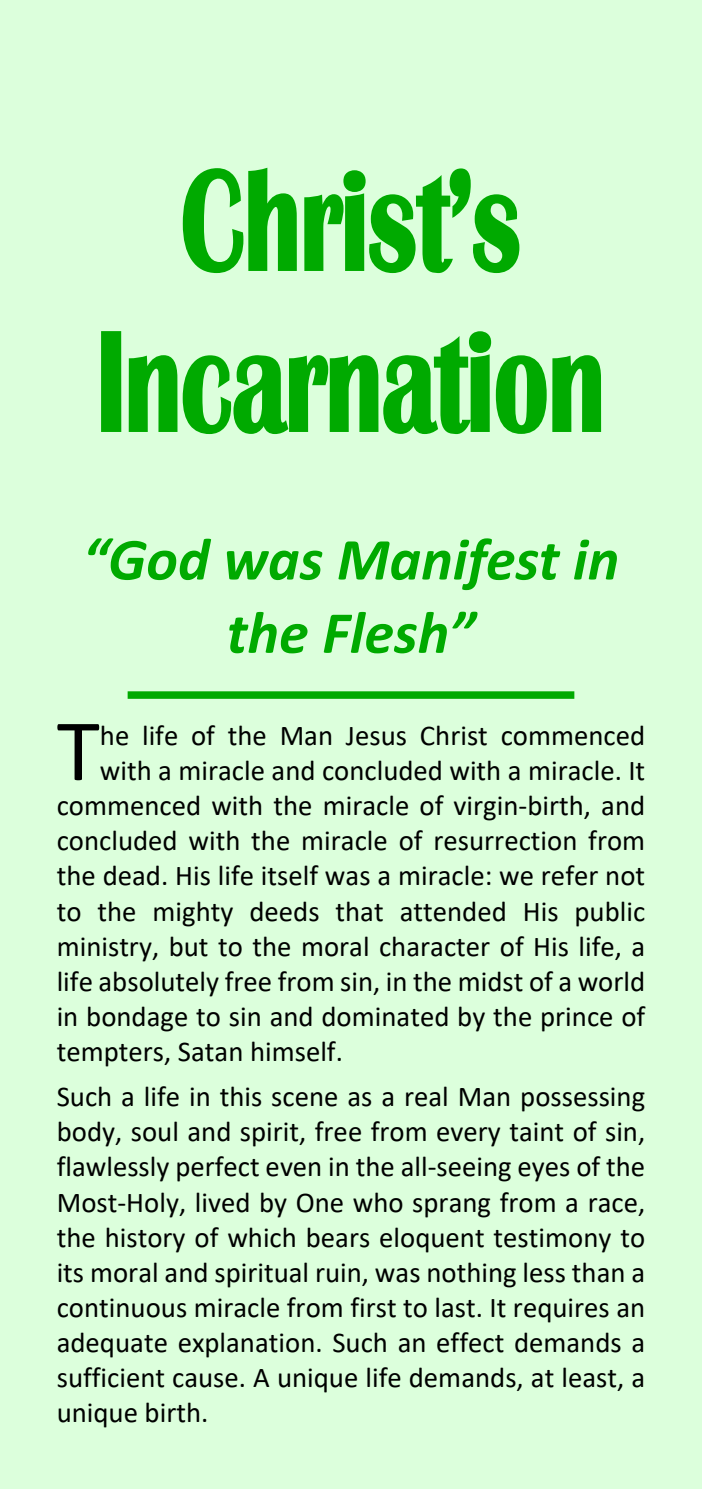
<style>
.page{position:relative;width:702px;height:1489px;background:#fff}
.page>*{position:absolute;margin:0;border:0;box-sizing:border-box;transform-origin:0 0}
.t1{font:140px/161px "Grenoble Heavy SF Bold";color:#0a0;text-align:center;scale:.7 1}
.t2{font:88.5px "Calibri";color:#000}
.t3{font:italic 700 60px/73.2px "Calibri";color:#0a0;text-align:center}
.t4{font:28.75px/35px "Calibri";color:#000;text-align:justify}
</style>
<div class="page">
<div style="left:0;top:0;width:702px;height:1488px;background:#dcffdc"></div>
<div style="left:128px;top:691px;width:446px;height:7px;background:#0a0"></div>
<h1 class="t1" style="left:97px;top:152px;width:726px">Christ’s<br>Incarnation</h1>
<h3 class="t3" style="left:83px;top:527px;width:538px">“God was Manifest in the Flesh”</h3>
<h2 class="t2" style="left:57px;top:713px;width:45px">T</h2>
<p class="t4" style="left:100px;top:720px;width:547px">he life of the Man Jesus Christ commenced</p>
<p class="t4" style="left:100px;top:755px;width:547px">with a miracle and concluded with a miracle. It</p>
<p class="t4" style="left:57px;top:790px;width:590px">commenced with the miracle of virgin-birth, and</p>
<p class="t4" style="left:57px;top:825px;width:590px">concluded with the miracle of resurrection from</p>
<p class="t4" style="left:57px;top:860px;width:590px">the dead. His life itself was a miracle: we refer not</p>
<p class="t4" style="left:57px;top:895px;width:590px">to the mighty deeds that attended His public</p>
<p class="t4" style="left:57px;top:930px;width:590px">ministry, but to the moral character of His life, a</p>
<p class="t4" style="left:57px;top:966px;width:590px">life absolutely free from sin, in the midst of a world</p>
<p class="t4" style="left:57px;top:1001px;width:590px">in bondage to sin and dominated by the prince of</p>
<p class="t4" style="left:57px;top:1036px;width:288px">tempters, Satan himself.</p>
<p class="t4" style="left:57px;top:1081px;width:590px">Such a life in this scene as a real Man possessing body, soul and spirit, free from every taint of sin, flawlessly perfect even in the all-seeing eyes of the Most-Holy, lived by One who sprang from a race, the history of which bears eloquent testimony to its moral and spiritual ruin, was nothing less than a continuous miracle from first to last. It requires an adequate explanation. Such an effect demands a sufficient cause. A unique life demands, at least, a unique birth.</p>
</div>
